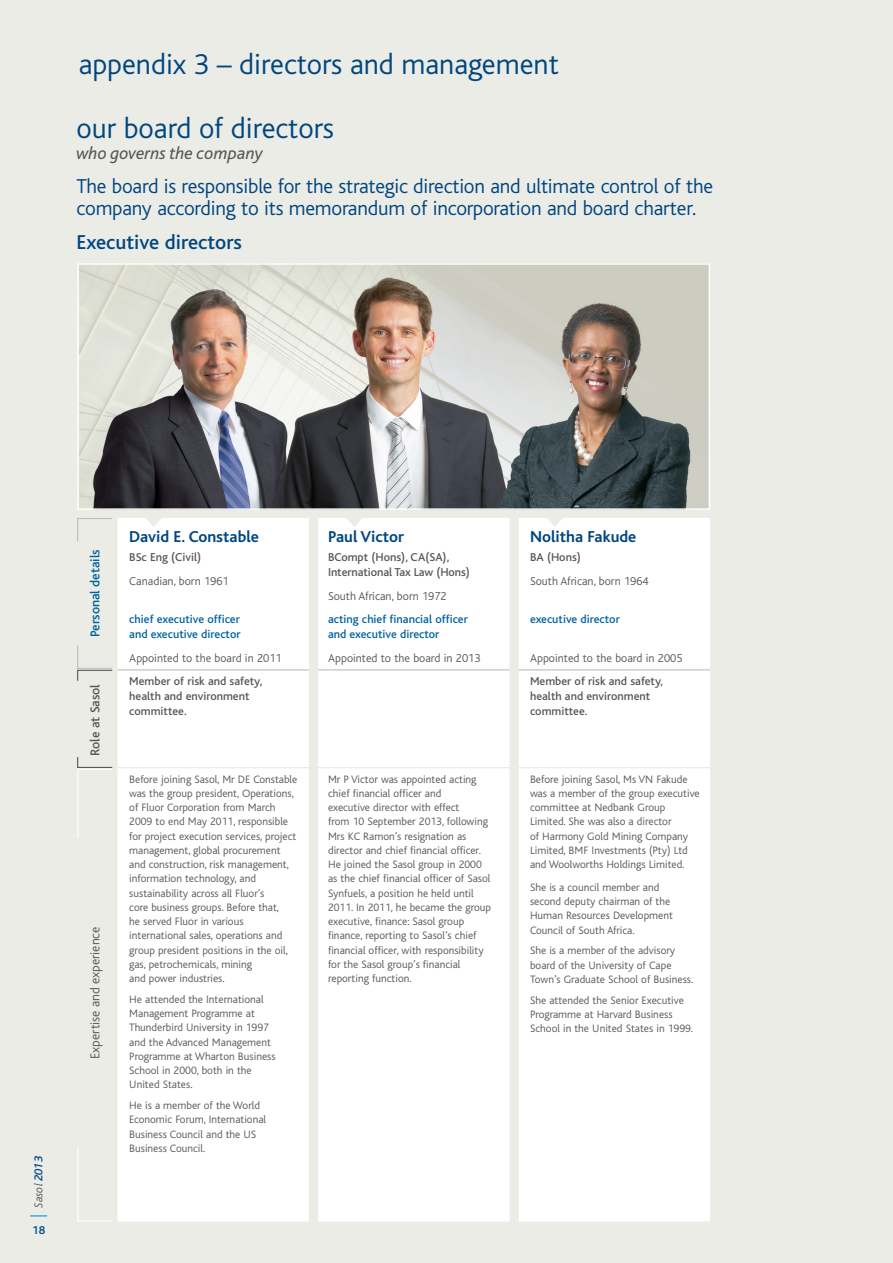
<style>
.page{position:relative;width:893px;height:1263px;background:#ecece7}
.page>*{position:absolute;margin:0;border:0;box-sizing:border-box;transform-origin:0 0}
.t1{font:300 30px "Bliss";color:#004680}
.t2{font:300 21px/22.5px "Bliss";letter-spacing:-.01em;color:#004680}
.t3{font:500 21px "Bliss";color:#004680}
.t4{font:italic 18px "Bliss";color:#57585a}
.t5{font:700 16.5px "Bliss";color:#004680}
.t6{font:300 13.5px "Bliss";color:#57585a}
.t7{font:500 13.5px "Bliss";color:#00639e}
.t8{font:500 13.5px "Bliss";color:#57585a}
.t9{font:500 12px/15px "Bliss";color:#57585a}
.t10{font:300 12px "Bliss";color:#57585a}
.t11{font:500 12px/15px "Bliss";color:#00639e}
.t12{font:italic 300 12px "Bliss";color:#57585a}
.t13{font:700 12px "Bliss";color:#0e578f}
.t14{font:300 11.25px/14.2px "Bliss";color:#57585a}
.s1{font-weight:500;color:#004680}
</style>
<div class="page">
<div style="left:118px;top:518px;width:191px;height:703px;background:#fff"></div>
<div style="left:318px;top:518px;width:191px;height:703px;background:#fff"></div>
<div style="left:519px;top:518px;width:191px;height:703px;background:#fff"></div>
<img style="left:80px;top:266px;width:627px;height:241px">
<div style="left:77px;top:263px;width:633px;height:247px;border:2px solid #fff"></div>
<svg style="left:77px;top:518px;width:36px;height:24px"></svg>
<svg style="left:77px;top:645px;width:36px;height:36px"></svg>
<svg style="left:77px;top:757px;width:36px;height:81px"></svg>
<svg style="left:77px;top:1147px;width:35px;height:75px"></svg>
<hr style="left:118px;top:669px;width:191px;height:1px;background:#bcbdc0">
<hr style="left:318px;top:669px;width:191px;height:1px;background:#bcbdc0">
<hr style="left:519px;top:669px;width:191px;height:1px;background:#bcbdc0">
<hr style="left:118px;top:767px;width:191px;height:1px;background:#e6e7e9">
<hr style="left:318px;top:767px;width:191px;height:1px;background:#e6e7e9">
<hr style="left:519px;top:767px;width:191px;height:1px;background:#e6e7e9">
<svg style="left:30px;top:1215px;width:17px;height:1px"></svg>
<h1 class="t1" style="left:79px;top:48px;width:482px">appendix 3 – directors and management</h1>
<h1 class="t1" style="left:77px;top:112px;width:259px">our board of directors</h1>
<h3 class="t4" style="left:77px;top:144px;width:188px">who governs the company</h3>
<h2 class="t2" style="left:77px;top:175px;width:638px">The board is responsible for the strategic direction and ultimate control of the company according to its memorandum of incorporation and board charter.</h2>
<h2 class="t3" style="left:77px;top:231px;width:167px">Executive directors</h2>
<p class="t12" style="left:32px;top:1208px;width:54px;rotate:-90deg">Sasol <span class="s1">2013</span></p>
<p class="t13" style="left:32px;top:1224px;width:15px">18</p>
<p class="t7" style="left:88px;top:637px;width:89px;rotate:-90deg">Personal details</p>
<p class="t8" style="left:88px;top:756px;width:73px;rotate:-90deg">Role at Sasol</p>
<p class="t6" style="left:88px;top:1059px;width:134px;rotate:-90deg">Expertise and experience</p>
<h3 class="t5" style="left:129px;top:528px;width:131px">David E. Constable</h3>
<p class="t9" style="left:129px;top:550px;width:73px">BSc Eng (Civil)</p>
<p class="t10" style="left:129px;top:574px;width:101px">Canadian, born 1961</p>
<p class="t11" style="left:129px;top:612px;width:113px">chief executive officer and executive director</p>
<p class="t10" style="left:129px;top:651px;width:154px">Appointed to the board in 2011</p>
<p class="t9" style="left:129px;top:674px;width:135px">Member of risk and safety, health and environment committee.</p>
<p class="t14" style="left:129px;top:772px;width:170px">Before joining Sasol, Mr DE Constable was the group president, Operations, of Fluor Corporation from March 2009 to end May 2011, responsible for project execution services, project management, global procurement and construction, risk management, information technology, and sustainability across all Fluor’s<br>core business groups. Before that,<br>he served Fluor in various international sales, operations and group president positions in the oil, gas, petrochemicals, mining<br>and power industries.</p>
<p class="t14" style="left:129px;top:992px;width:148px">He attended the International<br>Management Programme at<br>Thunderbird University in 1997 and the Advanced Management<br>Programme at Wharton Business<br>School in 2000, both in the<br>United States.</p>
<p class="t14" style="left:129px;top:1098px;width:138px">He is a member of the World<br>Economic Forum, International<br>Business Council and the US<br>Business Council.</p>
<h3 class="t5" style="left:328px;top:528px;width:77px">Paul Victor</h3>
<p class="t9" style="left:328px;top:550px;width:143px">BCompt (Hons), CA(SA),<br>International Tax Law (Hons)</p>
<p class="t10" style="left:328px;top:589px;width:120px">South African, born 1972</p>
<p class="t11" style="left:328px;top:612px;width:141px">acting chief financial officer and executive director</p>
<p class="t10" style="left:328px;top:651px;width:154px">Appointed to the board in 2013</p>
<p class="t14" style="left:328px;top:772px;width:165px">Mr P Victor was appointed acting chief financial officer and<br>executive director with effect<br>from 10 September 2013, following Mrs KC Ramon’s resignation as director and chief financial officer.<br>He joined the Sasol group in 2000 as the chief financial officer of Sasol Synfuels, a position he held until 2011. In 2011, he became the group executive, finance: Sasol group finance, reporting to Sasol’s chief financial officer, with responsibility for the Sasol group’s financial reporting function.</p>
<h3 class="t5" style="left:530px;top:528px;width:108px">Nolitha Fakude</h3>
<p class="t9" style="left:530px;top:550px;width:52px">BA (Hons)</p>
<p class="t10" style="left:530px;top:574px;width:120px">South African, born 1964</p>
<p class="t11" style="left:530px;top:612px;width:91px">executive director</p>
<p class="t10" style="left:530px;top:651px;width:154px">Appointed to the board in 2005</p>
<p class="t9" style="left:530px;top:674px;width:135px">Member of risk and safety, health and environment committee.</p>
<p class="t14" style="left:530px;top:772px;width:171px">Before joining Sasol, Ms VN Fakude was a member of the group executive committee at Nedbank Group<br>Limited. She was also a director<br>of Harmony Gold Mining Company<br>Limited, BMF Investments (Pty) Ltd and Woolworths Holdings Limited.</p>
<p class="t14" style="left:530px;top:880px;width:144px">She is a council member and second deputy chairman of the<br>Human Resources Development<br>Council of South Africa.</p>
<p class="t14" style="left:530px;top:944px;width:165px">She is a member of the advisory board of the University of Cape<br>Town’s Graduate School of Business.</p>
<p class="t14" style="left:530px;top:993px;width:165px">She attended the Senior Executive<br>Programme at Harvard Business<br>School in the United States in 1999.</p>
</div>
